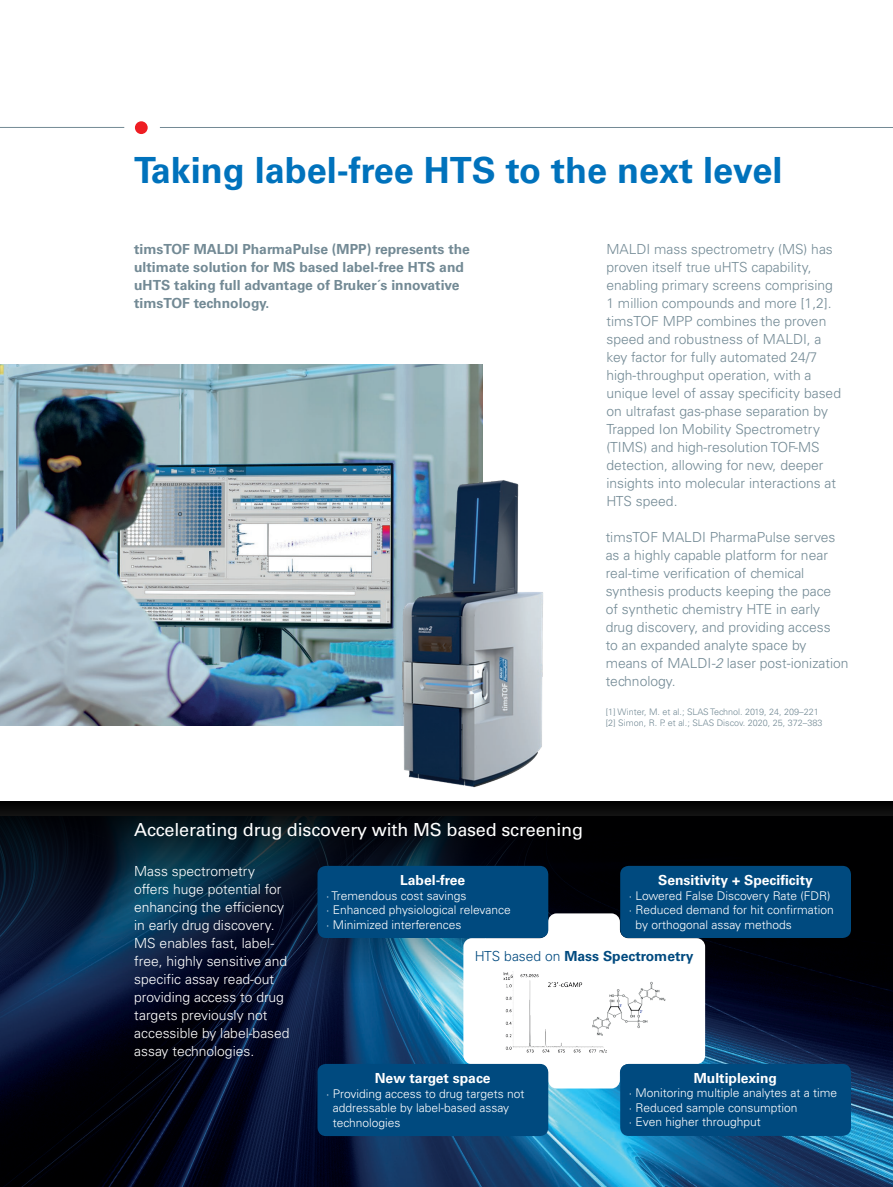
<style>
.page{position:relative;width:893px;height:1187px;background:#fff}
.page>*{position:absolute;margin:0;border:0;box-sizing:border-box;transform-origin:0 0}
.t1{font:700 36px "Univers LT Std";color:#0072bc}
.t2{font:18px "Univers LT Std";letter-spacing:-.01em;color:#fff}
.t3{font:300 13.8px/18px "Univers LT Std";color:#738a95}
.t4{font:300 13.8px/18px "Univers LT Std";color:#fff}
.t5{font:700 13.8px/18px "Univers LT Std";color:#738a95}
.t6{font:700 13.8px "Univers LT Std";color:#fff}
.t7{font:700 13.8px "Univers LT Std";color:#004a7f}
.t8{font:300 12px/14.4px "Univers LT Std";color:#fff}
.t9{font:300 9px/10.8px "Univers LT Std";color:#738a95}
.s1{font-style:italic}
.s2{font-weight:300}
</style>
<div class="page">
<img style="left:0;top:982px;width:893px;height:204px">
<svg style="left:0;top:801px;width:893px;height:181px;background:#071524"></svg>
<svg style="left:463px;top:913px;width:242px;height:175px"></svg>
<hr style="left:0;top:127px;width:124px;height:1px;background:#738a95">
<div style="left:135px;top:121px;width:13px;height:13px;background:#ee1d23;border-radius:50%"></div>
<hr style="left:160px;top:127px;width:733px;height:1px;background:#738a95">
<img style="left:0;top:365px;width:483px;height:360px">
<img style="left:380px;top:465px;width:163px;height:323px">
<div style="left:317px;top:865px;width:231px;height:72px;background:#004a7f;border-radius:9px"></div>
<div style="left:317px;top:1063px;width:231px;height:72px;background:#004a7f;border-radius:9px"></div>
<div style="left:620px;top:865px;width:231px;height:72px;background:#004a7f;border-radius:9px"></div>
<div style="left:620px;top:1063px;width:231px;height:72px;background:#004a7f;border-radius:9px"></div>
<img style="left:501px;top:969px;width:108px;height:86px">
<img style="left:592px;top:980px;width:73px;height:56px">
<h1 class="t1" style="left:134px;top:150px;width:650px">Taking label-free HTS to the next level</h1>
<p class="t5" style="left:134px;top:240px;width:337px">timsTOF MALDI PharmaPulse (MPP) represents the ultimate solution for MS based label-free HTS and uHTS taking full advantage of Bruker´s innovative timsTOF technology.</p>
<p class="t3" style="left:606px;top:240px;width:236px">MALDI mass spectrometry (MS) has proven itself true uHTS capability, enabling primary screens comprising 1 million compounds and more [1,2]. timsTOF MPP combines the proven speed and robustness of MALDI, a key factor for fully automated 24/7 high-throughput operation, with a unique level of assay specificity based on ultrafast gas-phase separation by Trapped Ion Mobility Spectrometry (TIMS) and high-resolution TOF-MS detection, allowing for new, deeper insights into molecular interactions at HTS speed.</p>
<p class="t3" style="left:606px;top:528px;width:244px">timsTOF MALDI PharmaPulse serves as a highly capable platform for near real-time verification of chemical synthesis products keeping the pace<br>of synthetic chemistry HTE in early drug discovery, and providing access<br>to an expanded analyte space by means of MALDI<span class="s1">-2</span> laser post-ionization technology.</p>
<p class="t9" style="left:606px;top:706px;width:218px">[1] Winter, M. et al.; SLAS Technol. 2019, 24, 209–221 [2] Simon, R. P. et al.; SLAS Discov. 2020, 25, 372–383</p>
<h2 class="t2" style="left:134px;top:819px;width:450px">Accelerating drug discovery with MS based screening</h2>
<p class="t6" style="left:400px;top:872px;width:67px">Label-free</p>
<p class="t8" style="left:326px;top:888px;width:186px">· Tremendous cost savings<br>· Enhanced physiological relevance · Minimized interferences</p>
<p class="t4" style="left:134px;top:862px;width:157px">Mass spectrometry offers huge potential for enhancing the efficiency in early drug discovery.<br>MS enables fast, label&shy;free, highly sensitive and specific assay read-out providing access to drug targets previously not accessible by label-based assay technologies.</p>
<p class="t6" style="left:658px;top:872px;width:156px">Sensitivity + Specificity</p>
<p class="t8" style="left:629px;top:888px;width:203px">· Lowered False Discovery Rate (FDR)</p>
<p class="t8" style="left:629px;top:902px;width:206px">· Reduced demand for hit confirmation</p>
<p class="t8" style="left:636px;top:917px;width:158px">by orthogonal assay methods</p>
<p class="t7" style="left:475px;top:947px;width:220px"><span class="s2">HTS based on</span> Mass Spectrometry</p>
<p class="t6" style="left:375px;top:1070px;width:117px">New target space</p>
<p class="t8" style="left:333px;top:1086px;width:193px;text-indent:-7px">· Providing access to drug targets not addressable by label-based assay technologies</p>
<p class="t6" style="left:694px;top:1069px;width:85px">Multiplexing</p>
<p class="t8" style="left:629px;top:1085px;width:210px">· Monitoring multiple analytes at a time · Reduced sample consumption<br>· Even higher throughput</p>
</div>
